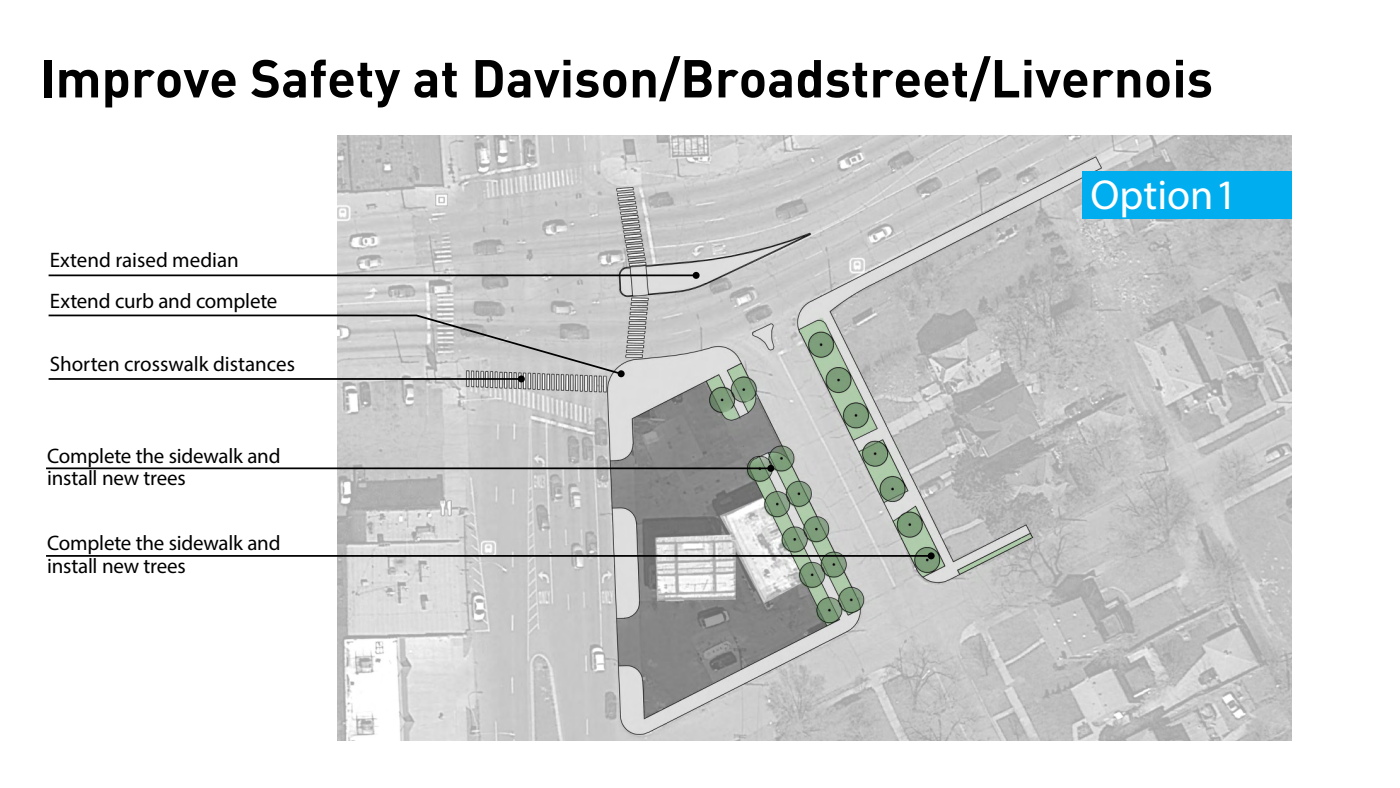
<style>
.page{position:relative;width:1400px;height:788px;background:#fff}
.page>*{position:absolute;margin:0;border:0;box-sizing:border-box;transform-origin:0 0}
.t1{font:700 52.5px "DIN";color:#000}
.t2{font:42px "Myriad Pro";color:#fff}
.t3{font:21px/22.8px "Myriad Pro";letter-spacing:-.01em;color:#000}
</style>
<div class="page">
<img style="left:337px;top:135px;width:955px;height:605px">
<hr style="left:49px;top:378px;width:472px;height:2px;background:#000">
<div style="left:518px;top:375px;width:7px;height:7px;background:#000;border-radius:50%"></div>
<hr style="left:49px;top:274px;width:647px;height:2px;background:#000">
<div style="left:693px;top:272px;width:7px;height:7px;background:#000;border-radius:50%"></div>
<svg style="left:48px;top:313px;width:575px;height:63px"></svg>
<div style="left:618px;top:370px;width:7px;height:7px;background:#000;border-radius:50%"></div>
<hr style="left:46px;top:467px;width:725px;height:2px;background:#000">
<div style="left:767px;top:465px;width:7px;height:7px;background:#000;border-radius:50%"></div>
<hr style="left:46px;top:555px;width:885px;height:1px;background:#000">
<div style="left:928px;top:552px;width:7px;height:7px;background:#000;border-radius:50%"></div>
<div style="left:1083px;top:172px;width:209px;height:47px;background:#00aeef"></div>
<p class="t1" style="left:40px;top:44px;width:1175px">Improve Safety at Davison/Broadstreet/Livernois</p>
<p class="t3" style="left:50px;top:249px;width:191px">Extend raised median</p>
<p class="t3" style="left:50px;top:289px;width:229px">Extend curb and complete</p>
<p class="t3" style="left:50px;top:352px;width:247px">Shorten crosswalk distances</p>
<p class="t3" style="left:47px;top:444px;width:235px">Complete the sidewalk and install new trees</p>
<p class="t3" style="left:47px;top:531px;width:235px">Complete the sidewalk and install new trees</p>
<p class="t2" style="left:1091px;top:169px;width:148px">Option 1</p>
</div>
